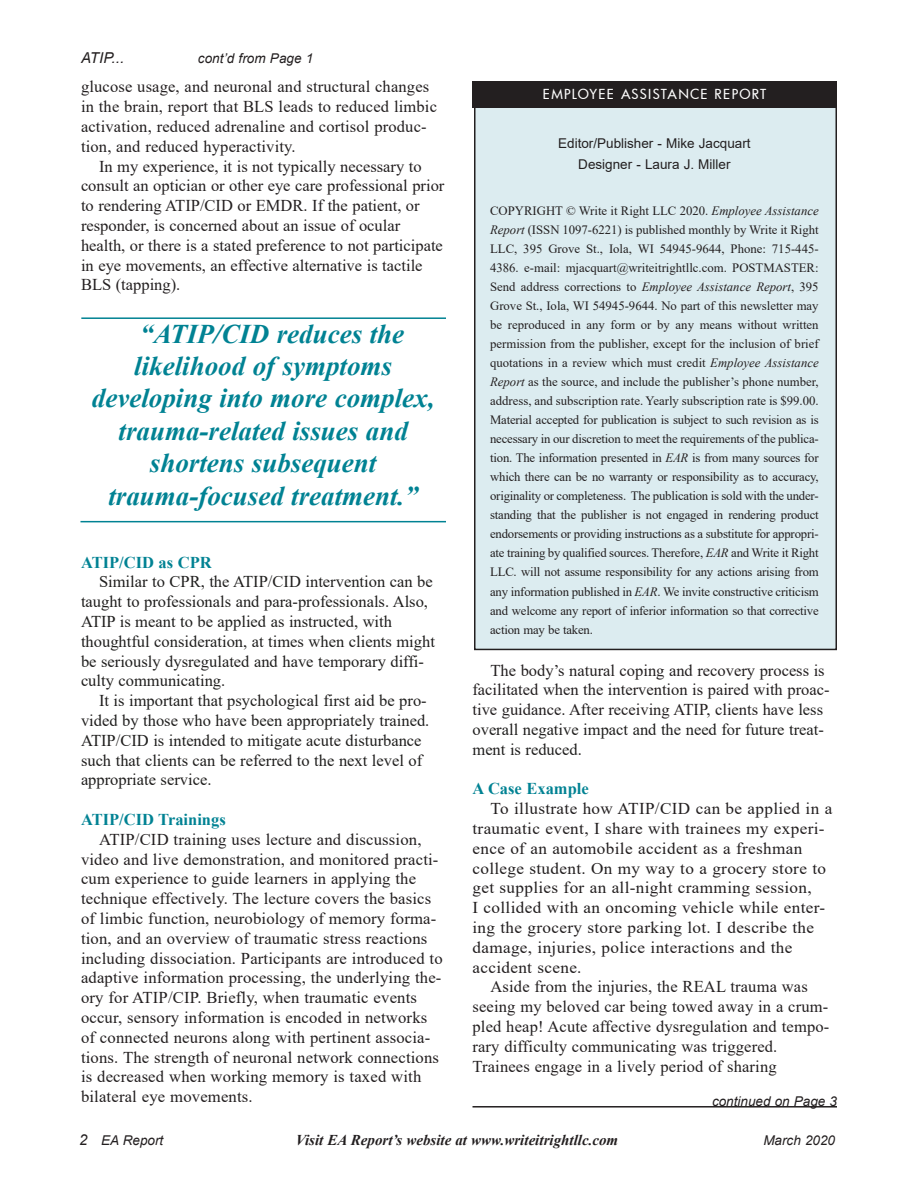
<style>
.page{position:relative;width:918px;height:1188px;background:#fff}
.page>*{position:absolute;margin:0;border:0;box-sizing:border-box;transform-origin:0 0}
.Body_Copy{font:italic 700 27px "Times New Roman";color:#008293}
.Body_Copy-2{font:16.5px/19.8px "Times New Roman";letter-spacing:.01em;color:#231f20}
.Body_Copy-3{font:16.5px/19.8px "Times New Roman";color:#201f1e}
.Body_Copy-4{font:16.5px/19.8px "Times New Roman";letter-spacing:.01em;color:#231f20;scale:1.04 1}
.Body_Heading{font:700 16.5px "Times New Roman";color:#008293}
.t1{font:italic 700 15px "Times New Roman";color:#231f20}
.Body_Copy-5{font:italic 15px "Arial";color:#231f20}
.t2{font:13.5px "Arial";color:#231f20}
.Body_Copy-6{font:italic 13.5px "Arial";color:#231f20}
.t3{font:500 13.5px "Futura";letter-spacing:.095em;color:#fff}
.t4{font:12.75px/19px "Times New Roman";letter-spacing:-.015em;color:#231f20;text-align:justify}
.s1{font-style:italic}
.s2{color:#201f1e}
.s3{font-size:15px}
</style>
<div class="page">
<div style="left:475px;top:106px;width:361px;height:543px;background:#dcecf0"></div>
<div style="left:474px;top:105px;width:363px;height:545px;border:2px solid #231f20"></div>
<div style="left:472px;top:81px;width:365px;height:27px;background:#231f20"></div>
<hr style="left:472px;top:1106px;width:365px;height:2px;background:#231f20">
<hr style="left:81px;top:317px;width:365px;height:2px;background:#008293">
<hr style="left:80px;top:521px;width:366px;height:1px;background:#008293">
<p class="Body_Copy-5" style="left:81px;top:48px;width:45px">ATIP...</p>
<p class="Body_Copy-6" style="left:198px;top:50px;width:117px">cont’d from Page 1</p>
<p class="Body_Copy-2" style="left:81px;top:76px;width:358px">glucose usage, and neuronal and structural changes in the brain, report that BLS leads to reduced limbic activation, reduced adrenaline and cortisol produc&shy;tion, and reduced hyperactivity.</p>
<p class="Body_Copy-2" style="left:81px;top:156px;width:365px;text-indent:18px">In my experience, it is not typically necessary to consult an optician or other eye care professional prior to rendering ATIP/CID or EMDR. If the patient, or responder, is concerned about an issue of ocular health, or there is a stated preference to not participate in eye movements, an effective alternative is tactile BLS (tapping).</p>
<p class="Body_Copy" style="left:140px;top:315px;width:265px">“ATIP/CID reduces the</p>
<p class="Body_Copy" style="left:134px;top:347px;width:259px">likelihood of symptoms</p>
<p class="Body_Copy" style="left:92px;top:380px;width:344px">developing into more complex,</p>
<p class="Body_Copy" style="left:119px;top:412px;width:291px">trauma-related issues and</p>
<p class="Body_Copy" style="left:150px;top:444px;width:228px">shortens subsequent</p>
<p class="Body_Copy" style="left:108px;top:477px;width:311px">trauma-focused treatment.”</p>
<p class="Body_Heading" style="left:81px;top:550px;width:132px">ATIP/CID as CPR</p>
<p class="Body_Copy-3" style="left:81px;top:571px;width:355px;text-indent:18px">Similar to CPR, the ATIP/CID intervention can be taught to professionals and para-professionals. Also, ATIP is meant to be applied as instructed, with thoughtful consideration, at times when clients might be seriously dysregulated and have temporary diffi&shy;culty communicating.</p>
<p class="Body_Copy-3" style="left:81px;top:690px;width:350px;text-indent:18px">It is important that psychological first aid be pro&shy;vided by those who have been appropriately trained.<br>ATIP/CID is intended to mitigate acute disturbance such that clients can be referred to the next level of appropriate service.</p>
<p class="Body_Heading" style="left:81px;top:808px;width:146px">ATIP/CID Trainings</p>
<p class="Body_Copy-2" style="left:81px;top:829px;width:363px;text-indent:18px">ATIP/CID training uses lecture and discussion, video and live demonstration, and monitored practi&shy;cum experience to guide learners in applying the technique effectively. The lecture covers the basics of limbic function, neurobiology of memory forma&shy;tion, and an overview of traumatic stress reactions including dissociation. Participants are introduced to adaptive information processing, the underlying the&shy;ory for ATIP/CIP. Briefly, when traumatic events occur, sensory information is encoded in networks of connected neurons along with pertinent associa&shy;tions. The strength of neuronal network connections is decreased when working memory is taxed with bilateral eye movements.</p>
<p class="t3" style="left:543px;top:85px;width:225px">EMPLOYEE ASSISTANCE REPORT</p>
<p class="t2" style="left:558px;top:133px;width:194px">Editor/Publisher - Mike Jacquart</p>
<p class="t2" style="left:578px;top:154px;width:154px">Designer - Laura J. Miller</p>
<p class="t4" style="left:490px;top:201px;width:330px">COPYRIGHT © Write it Right LLC 2020. <span class="s1">Employee Assistance Report</span> (ISSN 1097-6221) is published monthly by Write it Right LLC, 395 Grove St., Iola, WI 54945-9644, Phone: 715-445- 4386. e-mail: mjacquart@writeitrightllc.com. POSTMASTER:<br>Send address corrections to <span class="s1">Employee Assistance Report</span>, 395<br>Grove St., Iola, WI 54945-9644. No part of this newsletter may be reproduced in any form or by any means without written permission from the publisher, except for the inclusion of brief quotations in a review which must credit <span class="s1">Employee Assistance Report</span> as the source, and include the publisher’s phone number, address, and subscription rate. Yearly subscription rate is $99.00.<br>Material accepted for publication is subject to such revision as is necessary in our discretion to meet the requirements of the publica&shy;tion. The information presented in <span class="s1">EAR</span> is from many sources for which there can be no warranty or responsibility as to accuracy, originality or completeness. The publication is sold with the under&shy;standing that the publisher is not engaged in rendering product endorsements or providing instructions as a substitute for appropri&shy;ate training by qualified sources. Therefore, <span class="s1">EAR</span> and Write it Right LLC. will not assume responsibility for any actions arising from any information published in <span class="s1">EAR</span>. We invite constructive criticism and welcome any report of inferior information so that corrective action may be taken.</p>
<p class="Body_Copy-2" style="left:472px;top:660px;width:359px;text-indent:18px">The body’s natural coping and recovery process is facilitated when the intervention is paired with proac&shy;tive guidance. After receiving ATIP, clients have <span class="s2">less overall negative impact and the need for future treat&shy;ment is reduced.</span></p>
<p class="Body_Heading" style="left:472px;top:777px;width:118px">A Case Example</p>
<p class="Body_Copy-4" style="left:472px;top:798px;width:347px;text-indent:18px">To illustrate how ATIP/CID can be applied in a traumatic event, I share with trainees my experi&shy;ence of an automobile accident as a freshman college student. On my way to a grocery store to get supplies for an all-night cramming session,<br>I collided with an oncoming vehicle while enter&shy;ing the grocery store parking lot. I describe the damage, injuries, police interactions and the accident scene.</p>
<p class="Body_Copy-2" style="left:472px;top:976px;width:358px;text-indent:18px">Aside from the injuries, the REAL trauma was seeing my beloved car being towed away in a crum&shy;pled heap! Acute affective dysregulation and tempo&shy;rary difficulty communicating was triggered.<br>Trainees engage in a lively period of sharing</p>
<p class="Body_Copy-6" style="left:712px;top:1093px;width:126px">continued on Page 3</p>
<p class="Body_Copy-6" style="left:79px;top:1131px;width:86px"><span class="s3">2</span> EA Report</p>
<p class="t1" style="left:296px;top:1129px;width:324px">Visit EA Report’s website at www.writeitrightllc.com</p>
<p class="Body_Copy-6" style="left:763px;top:1131px;width:73px">March 2020</p>
</div>
